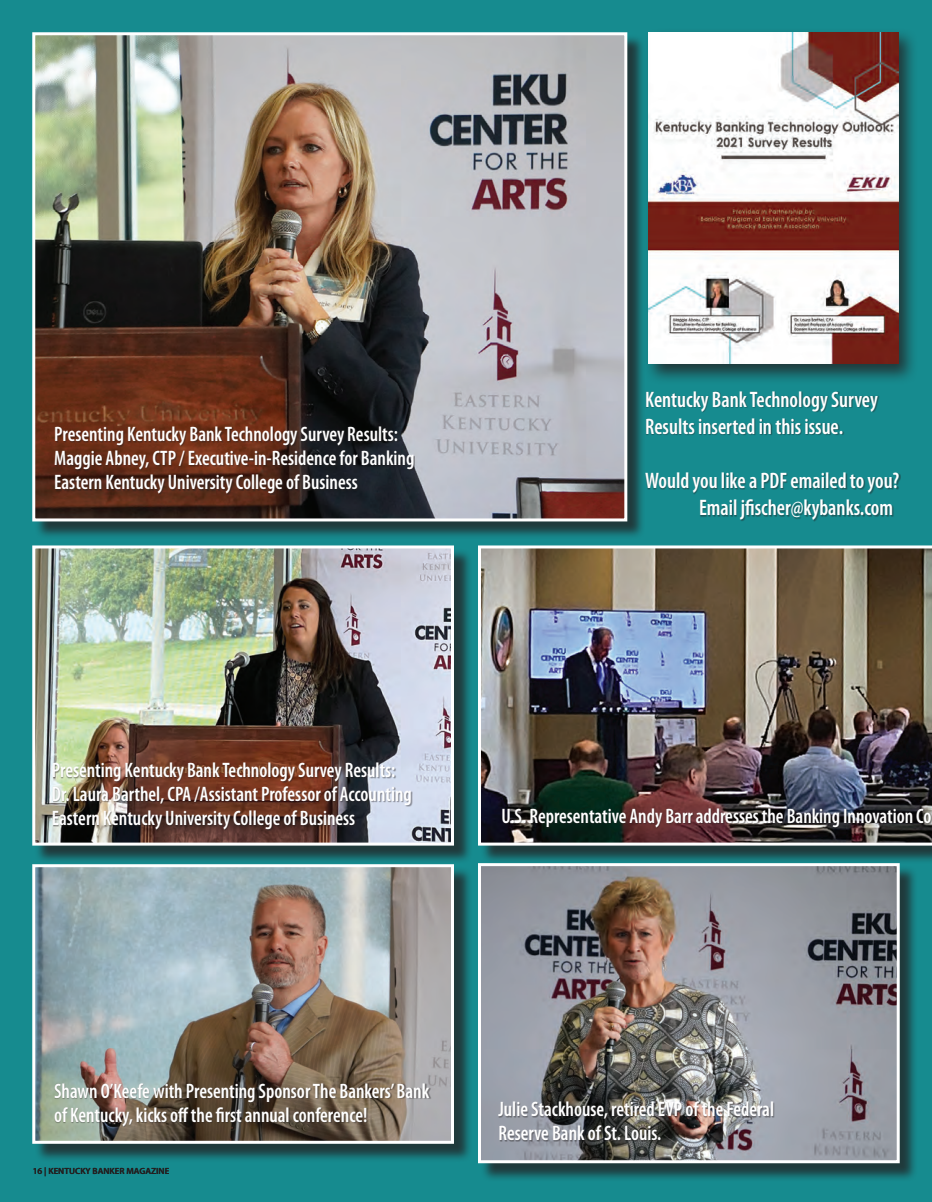
<style>
.page{position:relative;width:932px;height:1202px;background:#168b8f}
.page>*{position:absolute;margin:0;border:0;box-sizing:border-box;transform-origin:0 0}
.t1{font:600 condensed 22.5px/27px "Myriad Pro";color:#fff;scale:.93 1}
.t2{font:600 condensed 21px/24px "Myriad Pro";color:#fff;scale:.93 1}
.t3{font:600 9px "Myriad Pro";color:#231f20}
</style>
<div class="page">
<div style="left:34px;top:34px;width:612px;height:506px;background:#231f20;opacity:.75"></div>
<img style="left:36px;top:36px;width:587px;height:481px">
<div style="left:32px;top:32px;width:595px;height:489px;border:3px solid #fff"></div>
<div style="left:34px;top:548px;width:438px;height:316px;background:#231f20;opacity:.75"></div>
<img style="left:36px;top:549px;width:414px;height:292px">
<div style="left:32px;top:545px;width:422px;height:300px;border:3px solid #fff"></div>
<div style="left:480px;top:865px;width:438px;height:316px;background:#231f20;opacity:.75"></div>
<img style="left:482px;top:867px;width:413px;height:292px">
<div style="left:478px;top:863px;width:421px;height:300px;border:3px solid #fff"></div>
<div style="left:34px;top:866px;width:438px;height:296px;background:#231f20;opacity:.75"></div>
<img style="left:36px;top:868px;width:414px;height:271px">
<div style="left:32px;top:864px;width:422px;height:279px;border:3px solid #fff"></div>
<div style="left:480px;top:548px;width:452px;height:316px;background:#231f20;opacity:.75"></div>
<img style="left:478px;top:545px;width:454px;height:300px">
<div style="left:643px;top:28px;width:275px;height:356px;background:#231f20;opacity:.77"></div>
<img style="left:648px;top:32px;width:250px;height:332px">
<div style="left:53px;top:762px;width:359px;height:69px;background:#231f20;opacity:.44"></div>
<div style="left:55px;top:426px;width:360px;height:69px;background:#231f20;opacity:.44"></div>
<div style="left:503px;top:808px;width:429px;height:21px;background:#231f20;opacity:.44"></div>
<div style="left:498px;top:1101px;width:276px;height:40px;background:#231f20;opacity:.44"></div>
<div style="left:54px;top:1083px;width:377px;height:44px;background:#231f20;opacity:.44"></div>
<div style="left:645px;top:391px;width:255px;height:130px;background:#231f20;opacity:.44"></div>
<p class="t2" style="left:54px;top:422px;width:371px">Presenting Kentucky Bank Technology Survey Results:</p>
<p class="t2" style="left:54px;top:446px;width:388px">Maggie Abney, CTP / Executive-in-Residence for Banking</p>
<p class="t2" style="left:54px;top:470px;width:328px">Eastern Kentucky University College of Business</p>
<p class="t1" style="left:645px;top:386px;width:252px">Kentucky Bank Technology Survey<br>Results inserted in this issue.</p>
<p class="t1" style="left:645px;top:467px;width:275px;text-align:right">Would you like a PDF emailed to you?<br>Email jfischer@kybanks.com</p>
<p class="t2" style="left:52px;top:758px;width:371px">Presenting Kentucky Bank Technology Survey Results:</p>
<p class="t2" style="left:52px;top:782px;width:388px">Dr. Laura Barthel, CPA /Assistant Professor of Accounting</p>
<p class="t2" style="left:52px;top:806px;width:328px">Eastern Kentucky University College of Business</p>
<p class="t2" style="left:501px;top:803px;width:464px">U.S. Representative Andy Barr addresses the Banking Innovation Co</p>
<p class="t2" style="left:54px;top:1078px;width:405px">Shawn O’Keefe with Presenting Sponsor The Bankers’ Bank of Kentucky, kicks off the first annual conference!</p>
<p class="t3" style="left:33px;top:1165px;width:138px">16 | KENTUCKY BANKER MAGAZINE</p>
<p class="t2" style="left:498px;top:1097px;width:298px">Julie Stackhouse, retired EVP of the Federal<br>Reserve Bank of St. Louis.</p>
</div>
